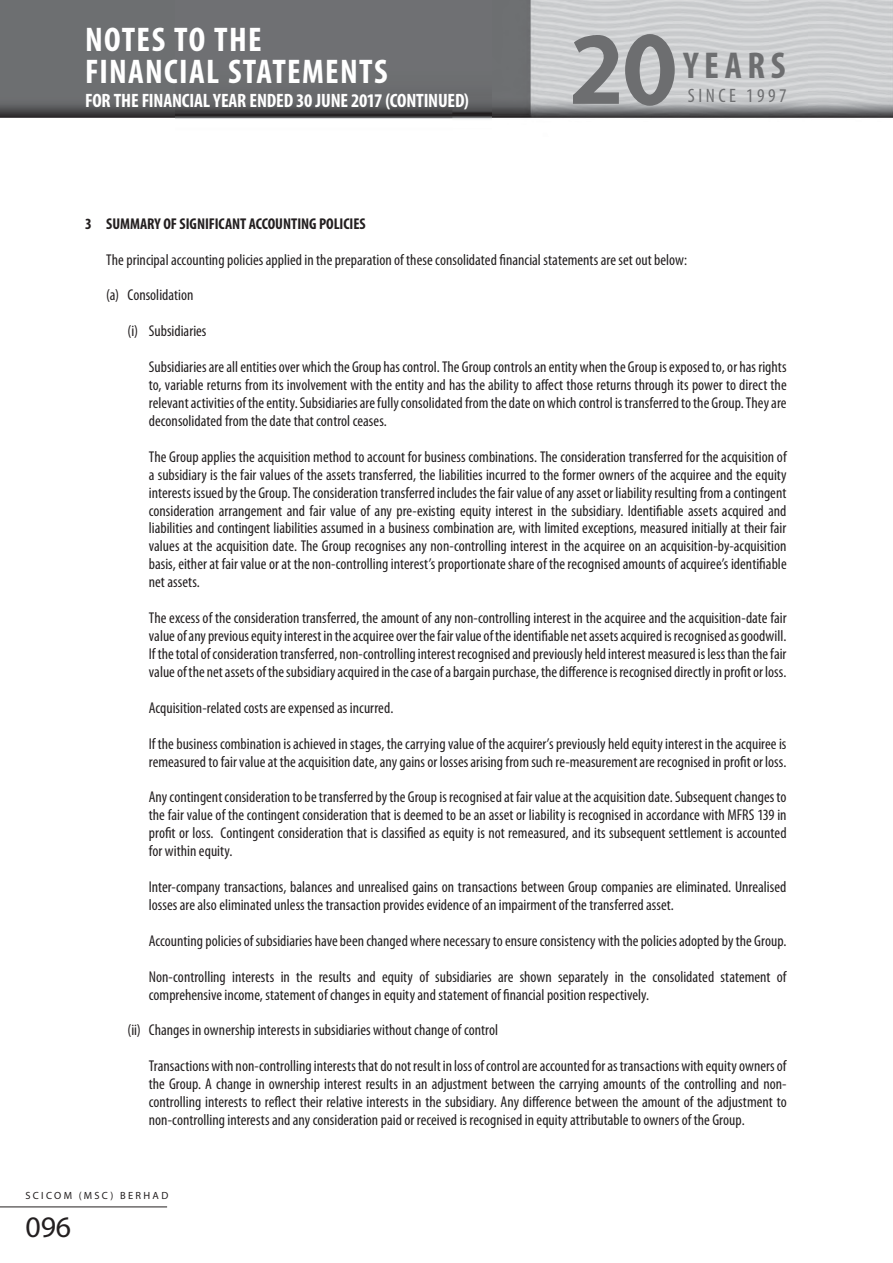
<style>
.page{position:relative;width:893px;height:1263px;background:#fff}
.page>*{position:absolute;margin:0;border:0;box-sizing:border-box;transform-origin:0 0}
.t1{font:700 condensed 37.5px "Myriad Pro";letter-spacing:.15em;color:#6d6e70}
.t2{font:700 condensed 34.35px/31.3px "Myriad Pro";letter-spacing:.04em;color:#fff}
.t3{font:29.85px "Myriad Pro";color:#231f20}
.t4{font:condensed 19.5px "Myriad Pro";letter-spacing:.18em;color:#6d6e70}
.t5{font:700 condensed 19.35px "Myriad Pro";letter-spacing:-.01em;color:#fff}
.t6{font:condensed 15.75px/18px "Myriad Pro";color:#231f20;text-align:justify}
.t7{font:700 condensed 15.75px "Myriad Pro";color:#231f20}
.t8{font:10.5px "Myriad Pro";letter-spacing:.22em;color:#231f20}
</style>
<div class="page">
<img style="left:0;top:0;width:893px;height:1208px">
<svg style="left:573px;top:33px;width:102px;height:73px;background:#9c9ea0"></svg>
<hr style="left:0;top:1206px;width:167px;height:1px;background:#231f20">
<h2 class="t2" style="left:85px;top:28px;width:304px">NOTES TO THE<br>FINANCIAL STATEMENTS</h2>
<p class="t5" style="left:85px;top:93px;width:385px">FOR THE FINANCIAL YEAR ENDED 30 JUNE 2017 (CONTINUED)</p>
<h1 class="t1" style="left:684px;top:51px;width:103px">YEARS</h1>
<p class="t4" style="left:688px;top:84px;width:100px">SINCE 1997</p>
<p class="t7" style="left:85px;top:217px;width:282px">3 SUMMARY OF SIGNIFICANT ACCOUNTING POLICIES</p>
<p class="t6" style="left:106px;top:250px;width:582px">The principal accounting policies applied in the preparation of these consolidated financial statements are set out below:</p>
<p class="t6" style="left:106px;top:286px;width:89px">(a) Consolidation</p>
<p class="t6" style="left:128px;top:322px;width:80px">(i) Subsidiaries</p>
<p class="t6" style="left:149px;top:358px;width:639px">Subsidiaries are all entities over which the Group has control. The Group controls an entity when the Group is exposed to, or has rights to, variable returns from its involvement with the entity and has the ability to affect those returns through its power to direct the relevant activities of the entity. Subsidiaries are fully consolidated from the date on which control is transferred to the Group. They are deconsolidated from the date that control ceases.</p>
<p class="t6" style="left:149px;top:447px;width:639px">The Group applies the acquisition method to account for business combinations. The consideration transferred for the acquisition of a subsidiary is the fair values of the assets transferred, the liabilities incurred to the former owners of the acquiree and the equity interests issued by the Group. The consideration transferred includes the fair value of any asset or liability resulting from a contingent consideration arrangement and fair value of any pre-existing equity interest in the subsidiary. Identifiable assets acquired and liabilities and contingent liabilities assumed in a business combination are, with limited exceptions, measured initially at their fair values at the acquisition date. The Group recognises any non-controlling interest in the acquiree on an acquisition-by-acquisition basis, either at fair value or at the non-controlling interest’s proportionate share of the recognised amounts of acquiree’s identifiable net assets.</p>
<p class="t6" style="left:149px;top:609px;width:639px">The excess of the consideration transferred, the amount of any non-controlling interest in the acquiree and the acquisition-date fair value of any previous equity interest in the acquiree over the fair value of the identifiable net assets acquired is recognised as goodwill.<br>If the total of consideration transferred, non-controlling interest recognised and previously held interest measured is less than the fair value of the net assets of the subsidiary acquired in the case of a bargain purchase, the difference is recognised directly in profit or loss.</p>
<p class="t6" style="left:149px;top:698px;width:246px">Acquisition-related costs are expensed as incurred.</p>
<p class="t6" style="left:149px;top:734px;width:639px">If the business combination is achieved in stages, the carrying value of the acquirer’s previously held equity interest in the acquiree is remeasured to fair value at the acquisition date, any gains or losses arising from such re-measurement are recognised in profit or loss.</p>
<p class="t6" style="left:149px;top:788px;width:639px">Any contingent consideration to be transferred by the Group is recognised at fair value at the acquisition date. Subsequent changes to the fair value of the contingent consideration that is deemed to be an asset or liability is recognised in accordance with MFRS 139 in profit or loss. Contingent consideration that is classified as equity is not remeasured, and its subsequent settlement is accounted for within equity.</p>
<p class="t6" style="left:149px;top:878px;width:639px">Inter-company transactions, balances and unrealised gains on transactions between Group companies are eliminated. Unrealised losses are also eliminated unless the transaction provides evidence of an impairment of the transferred asset.</p>
<p class="t6" style="left:149px;top:931px;width:639px">Accounting policies of subsidiaries have been changed where necessary to ensure consistency with the policies adopted by the Group.</p>
<p class="t6" style="left:149px;top:967px;width:639px">Non-controlling interests in the results and equity of subsidiaries are shown separately in the consolidated statement of comprehensive income, statement of changes in equity and statement of financial position respectively.</p>
<p class="t6" style="left:128px;top:1021px;width:372px">(ii) Changes in ownership interests in subsidiaries without change of control</p>
<p class="t6" style="left:149px;top:1057px;width:639px">Transactions with non-controlling interests that do not result in loss of control are accounted for as transactions with equity owners of the Group. A change in ownership interest results in an adjustment between the carrying amounts of the controlling and non&shy;controlling interests to reflect their relative interests in the subsidiary. Any difference between the amount of the adjustment to non-controlling interests and any consideration paid or received is recognised in equity attributable to owners of the Group.</p>
<p class="t8" style="left:26px;top:1189px;width:144px">SCICOM (MSC) BERHAD</p>
<h3 class="t3" style="left:26px;top:1209px;width:47px">096</h3>
</div>
